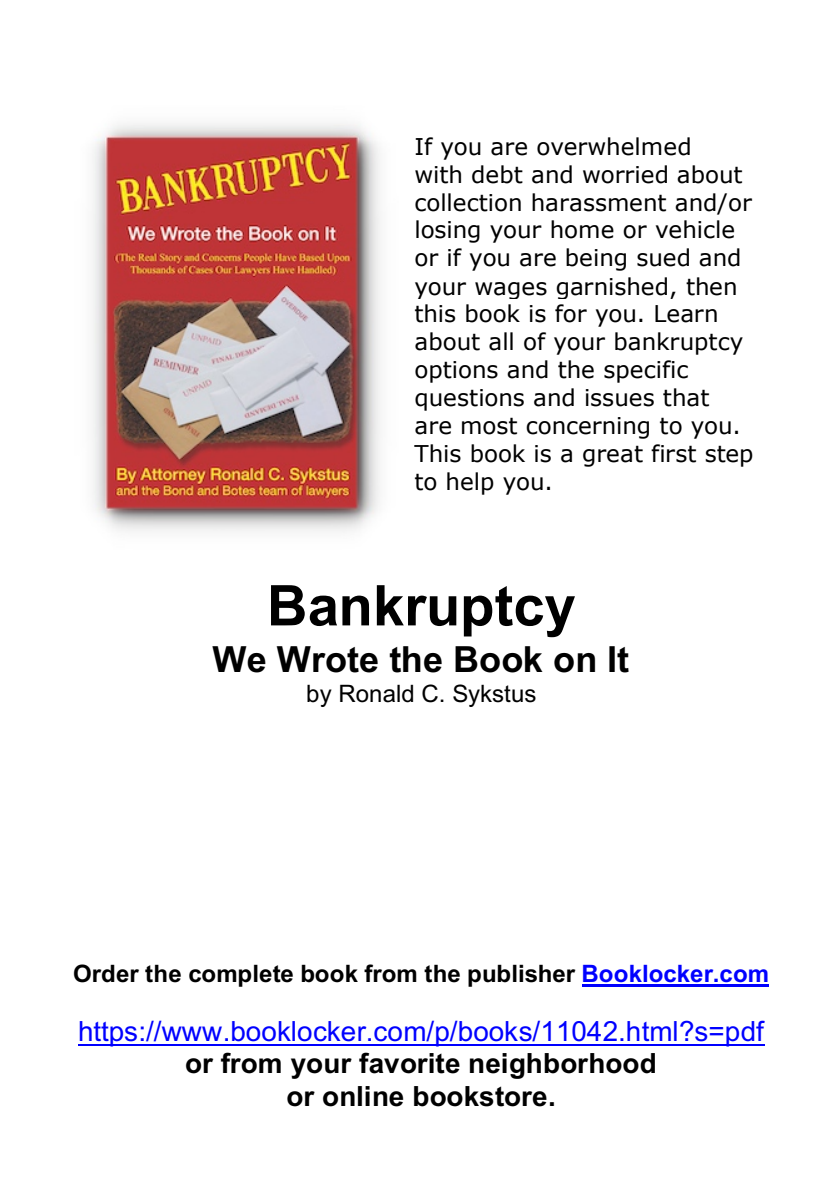
<style>
.page{position:relative;width:840px;height:1191px;background:#fff}
.page>*{position:absolute;margin:0;border:0;box-sizing:border-box;transform-origin:0 0}
.t1{font:700 56.2px "Arial";color:#000}
.t2{font:700 36px "Arial";color:#000}
.t3{font:27.8px "Arial";color:#00f}
.t4{font:700 27.8px/32.6px "Arial";color:#000;text-align:center}
.t5{font:700 24px "Arial";letter-spacing:.005em;color:#000}
.t6{font:24px "Arial";color:#000}
.t7{font:23px/28px "Verdana";letter-spacing:-.005em;color:#000}
.s1{color:#00f}
</style>
<div class="page">
<hr style="left:581px;top:984px;width:187px;height:3px;background:#00f">
<hr style="left:78px;top:1044px;width:685px;height:2px;background:#00f">
<img style="left:93px;top:123px;width:287px;height:409px">
<p class="t7" style="left:414px;top:132px;width:340px">If you are overwhelmed<br>with debt and worried about collection harassment and/or losing your home or vehicle or if you are being sued and your wages garnished, then this book is for you. Learn about all of your bankruptcy options and the specific questions and issues that<br>are most concerning to you.<br>This book is a great first step to help you.</p>
<h1 class="t1" style="left:267px;top:574px;width:310px">Bankruptcy</h1>
<h2 class="t2" style="left:212px;top:639px;width:418px">We Wrote the Book on It</h2>
<p class="t6" style="left:306px;top:680px;width:231px">by Ronald C. Sykstus</p>
<p class="t5" style="left:73px;top:960px;width:697px">Order the complete book from the publisher <span class="s1">Booklocker.com</span></p>
<p class="t3" style="left:78px;top:1016px;width:687px">https://www.booklocker.com/p/books/11042.html?s=pdf</p>
<p class="t4" style="left:185px;top:1047px;width:473px">or from your favorite neighborhood or online bookstore.</p>
</div>
